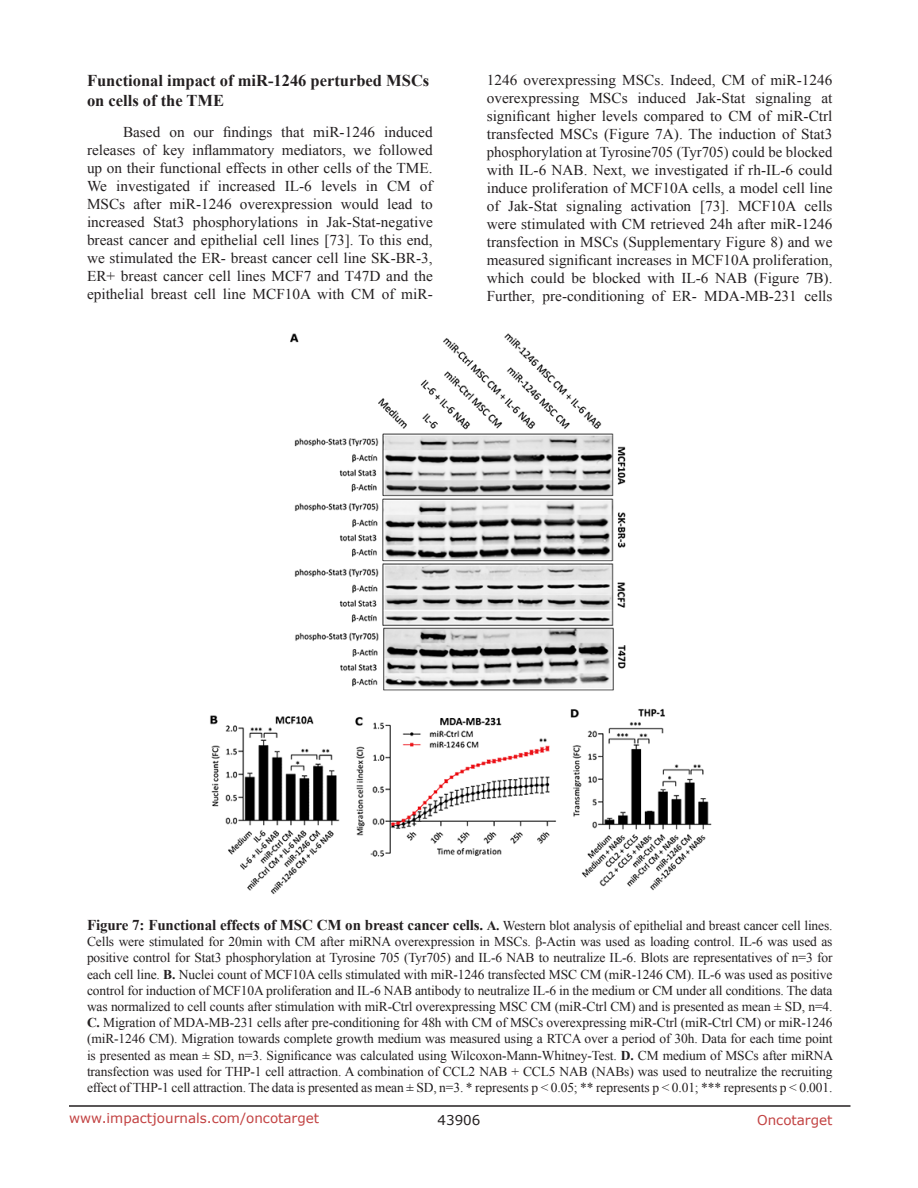
<style>
.page{position:relative;width:918px;height:1188px;background:#fff}
.page>*{position:absolute;margin:0;border:0;box-sizing:border-box;transform-origin:0 0}
.SubHeading{font:700 16.5px/19.8px "Times New Roman";color:#231f20}
.BodyText{font:15px/18px "Times New Roman";color:#231f20;text-align:justify}
.figuretext{font:13.5px/16.2px "Times New Roman";letter-spacing:-.01em;color:#231f20;text-align:justify}
.t1{font:13.5px "Verdana";color:#c24141}
.t2{font:13.5px "Verdana";color:#231f20}
.s1{font-weight:700;font-size:15px}
.s2{font-weight:700}
</style>
<div class="page">
<hr style="left:69px;top:1105px;width:781px;height:2px;background:#231f20">
<img style="left:210px;top:333px;width:502px;height:561px">
<p class="SubHeading" style="left:87px;top:70px;width:344px">Functional impact of miR-1246 perturbed MSCs on cells of the TME</p>
<p class="BodyText" style="left:87px;top:123px;width:347px;text-indent:36px">Based on our findings that miR-1246 induced releases of key inflammatory mediators, we followed up on their functional effects in other cells of the TME.<br>We investigated if increased IL-6 levels in CM of MSCs after miR-1246 overexpression would lead to increased Stat3 phosphorylations in Jak-Stat-negative breast cancer and epithelial cell lines [73]. To this end, we stimulated the ER- breast cancer cell line SK-BR-3, ER+ breast cancer cell lines MCF7 and T47D and the epithelial breast cell line MCF10A with CM of miR-</p>
<p class="BodyText" style="left:487px;top:71px;width:347px">1246 overexpressing MSCs. Indeed, CM of miR-1246 overexpressing MSCs induced Jak-Stat signaling at significant higher levels compared to CM of miR-Ctrl transfected MSCs (Figure 7A). The induction of Stat3 phosphorylation at Tyrosine705 (Tyr705) could be blocked with IL-6 NAB. Next, we investigated if rh-IL-6 could induce proliferation of MCF10A cells, a model cell line of Jak-Stat signaling activation [73]. MCF10A cells were stimulated with CM retrieved 24h after miR-1246 transfection in MSCs (Supplementary Figure 8) and we measured significant increases in MCF10A proliferation, which could be blocked with IL-6 NAB (Figure 7B).<br>Further, pre-conditioning of ER- MDA-MB-231 cells</p>
<p class="figuretext" style="left:87px;top:917px;width:748px"><span class="s1">Figure 7: Functional effects of MSC CM on breast cancer cells.</span> <span class="s2">A.</span> Western blot analysis of epithelial and breast cancer cell lines.<br>Cells were stimulated for 20min with CM after miRNA overexpression in MSCs. β-Actin was used as loading control. IL-6 was used as positive control for Stat3 phosphorylation at Tyrosine 705 (Tyr705) and IL-6 NAB to neutralize IL-6. Blots are representatives of n=3 for each cell line. <span class="s2">B.</span> Nuclei count of MCF10A cells stimulated with miR-1246 transfected MSC CM (miR-1246 CM). IL-6 was used as positive control for induction of MCF10A proliferation and IL-6 NAB antibody to neutralize IL-6 in the medium or CM under all conditions. The data was normalized to cell counts after stimulation with miR-Ctrl overexpressing MSC CM (miR-Ctrl CM) and is presented as mean ± SD, n=4.<br><span class="s2">C.</span> Migration of MDA-MB-231 cells after pre-conditioning for 48h with CM of MSCs overexpressing miR-Ctrl (miR-Ctrl CM) or miR-1246 (miR-1246 CM). Migration towards complete growth medium was measured using a RTCA over a period of 30h. Data for each time point is presented as mean ± SD, n=3. Significance was calculated using Wilcoxon-Mann-Whitney-Test. <span class="s2">D.</span> CM medium of MSCs after miRNA transfection was used for THP-1 cell attraction. A combination of CCL2 NAB + CCL5 NAB (NABs) was used to neutralize the recruiting effect of THP-1 cell attraction. The data is presented as mean ± SD, n=3. * represents p &lt; 0.05; ** represents p &lt; 0.01; *** represents p &lt; 0.001.</p>
<p class="t1" style="left:69px;top:1109px;width:252px">www.impactjournals.com/oncotarget</p>
<p class="t2" style="left:438px;top:1111px;width:44px">43906</p>
<p class="t1" style="left:757px;top:1111px;width:77px">Oncotarget</p>
</div>
